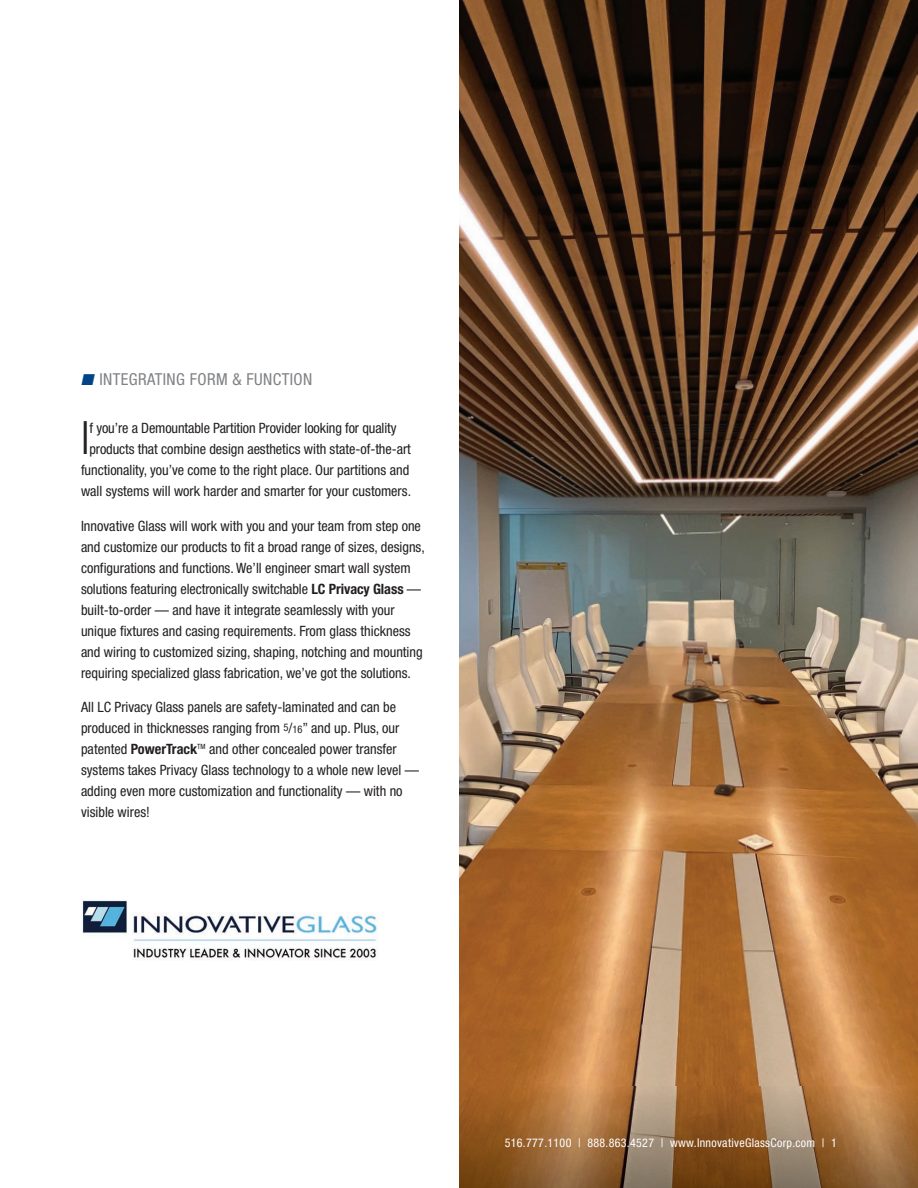
<style>
.page{position:relative;width:918px;height:1188px;background:#fff}
.page>*{position:absolute;margin:0;border:0;box-sizing:border-box;transform-origin:0 0}
.t1{font:300 condensed 46.05px "Helvetica Neue";color:#231f20}
.t2{font:condensed 16.5px "Helvetica Neue";letter-spacing:.025em;color:#808285}
.t3{font:condensed 14.25px/21px "Helvetica Neue";color:#231f20}
.t4{font:condensed 12px "Helvetica Neue";letter-spacing:.025em;color:#fff}
.s1{color:#014588}
.s2{font-weight:700}
.s3{font-size:10.5px}
</style>
<div class="page">
<img style="left:81px;top:900px;width:297px;height:61px">
<img style="left:459px;top:0;width:459px;height:1087px">
<img style="left:459px;top:1087px;width:459px;height:101px">
<p class="t2" style="left:81px;top:370px;width:233px"><span class="s1">■</span> INTEGRATING FORM &amp; FUNCTION</p>
<h1 class="t1" style="left:81px;top:411px;width:10px">I</h1>
<p class="t3" style="left:81px;top:418px;width:332px;text-align:center">f you’re a Demountable Partition Provider looking for quality products that combine design aesthetics with state-of-the-art functionality, you’ve come to the right place. Our partitions and wall systems will work harder and smarter for your customers.</p>
<p class="t3" style="left:81px;top:515px;width:345px">Innovative Glass will work with you and your team from step one and customize our products to fit a broad range of sizes, designs, configurations and functions. We’ll engineer smart wall system solutions featuring electronically switchable <span class="s2">LC Privacy Glass</span> — built-to-order — and have it integrate seamlessly with your unique fixtures and casing requirements. From glass thickness and wiring to customized sizing, shaping, notching and mounting requiring specialized glass fabrication, we’ve got the solutions.</p>
<p class="t3" style="left:81px;top:697px;width:340px">All LC Privacy Glass panels are safety-laminated and can be produced in thicknesses ranging from <sup>5</sup>/<span class="s3">16</span>” and up. Plus, our patented <span class="s2">PowerTrack</span><sup>TM</sup> and other concealed power transfer systems takes Privacy Glass technology to a whole new level — adding even more customization and functionality — with no visible wires!</p>
<p class="t4" style="left:505px;top:1136px;width:334px">516.777.1100 | 888.863.4527 | www.InnovativeGlassCorp.com | 1</p>
</div>
